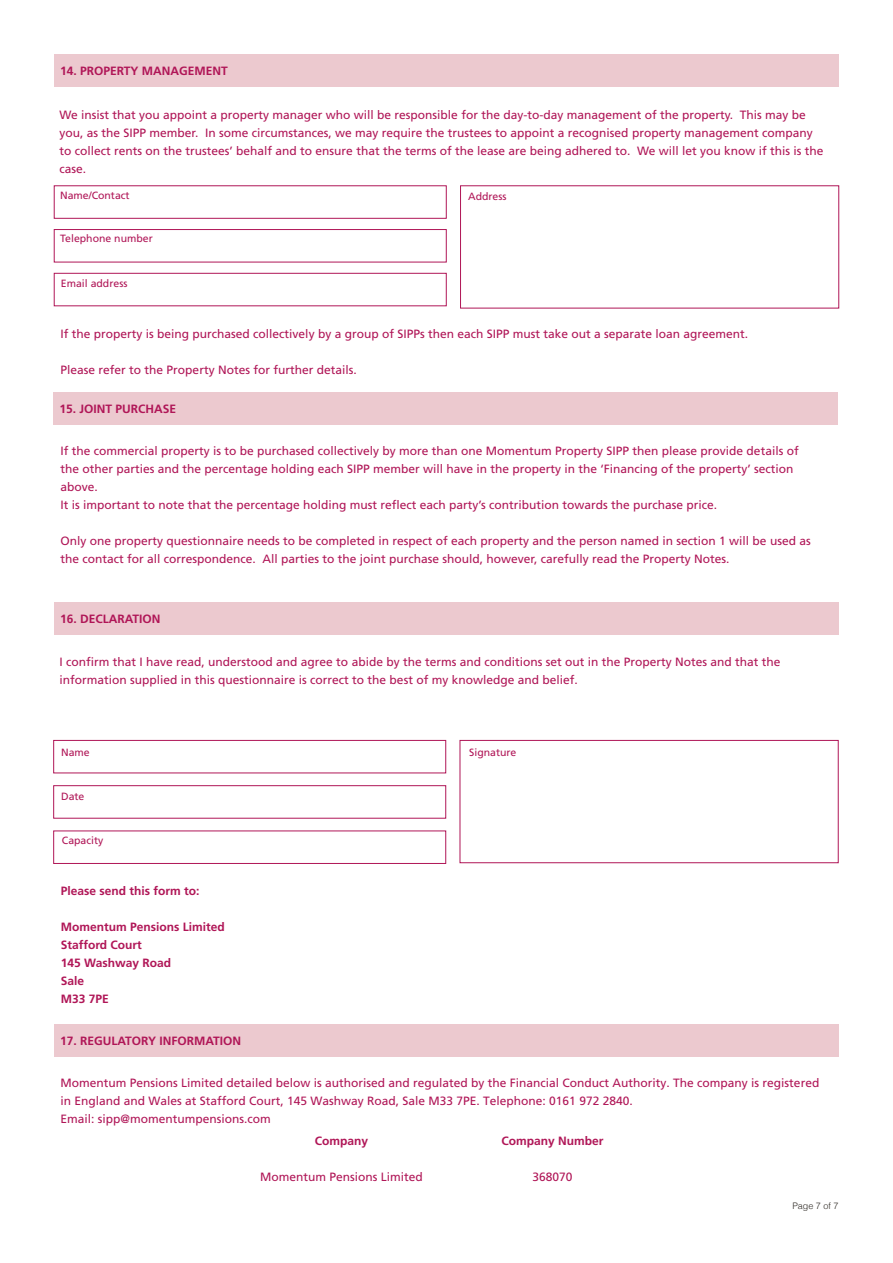
<style>
.page{position:relative;width:893px;height:1263px;background:#fff}
.page>*{position:absolute;margin:0;border:0;box-sizing:border-box;transform-origin:0 0}
.t1{font:12px/18px "Frutiger LT Std";color:#b01657}
.t2{font:700 12px/18px "Frutiger LT Std";color:#b01657}
.t3{font:10.5px "Frutiger LT Std";color:#b01657}
.t4{font:300 9px "Helvetica";color:#2e2a25}
</style>
<div class="page">
<div style="left:54px;top:54px;width:785px;height:33px;background:#ecc9cf"></div>
<div style="left:54px;top:229px;width:392px;height:33px;border:1px solid #b01657"></div>
<div style="left:54px;top:273px;width:392px;height:33px;border:1px solid #b01657"></div>
<div style="left:53px;top:392px;width:785px;height:33px;background:#ecc9cf"></div>
<div style="left:54px;top:602px;width:785px;height:33px;background:#ecc9cf"></div>
<div style="left:53px;top:740px;width:393px;height:33px;border:1px solid #b01657"></div>
<div style="left:53px;top:785px;width:393px;height:33px;border:1px solid #b01657"></div>
<div style="left:53px;top:831px;width:393px;height:33px;border:1px solid #b01657"></div>
<div style="left:460px;top:740px;width:378px;height:123px;border:1px solid #b01657"></div>
<div style="left:54px;top:1024px;width:785px;height:33px;background:#ecc9cf"></div>
<p class="t2" style="left:60px;top:62px;width:169px">14. PROPERTY MANAGEMENT</p>
<p class="t1" style="left:60px;top:106px;width:765px">We insist that you appoint a property manager who will be responsible for the day-to-day management of the property. This may be you, as the SIPP member. In some circumstances, we may require the trustees to appoint a recognised property management company to collect rents on the trustees’ behalf and to ensure that the terms of the lease are being adhered to. We will let you know if this is the case.</p>
<p class="t3" style="left:60px;top:189px;width:71px">Name/Contact</p>
<p class="t3" style="left:60px;top:233px;width:94px">Telephone number</p>
<p class="t3" style="left:61px;top:277px;width:68px">Email address</p>
<p class="t3" style="left:468px;top:190px;width:40px">Address</p>
<p class="t1" style="left:61px;top:324px;width:689px">If the property is being purchased collectively by a group of SIPPs then each SIPP must take out a separate loan agreement.</p>
<p class="t1" style="left:61px;top:360px;width:298px">Please refer to the Property Notes for further details.</p>
<p class="t2" style="left:60px;top:400px;width:118px">15. JOINT PURCHASE</p>
<p class="t1" style="left:60px;top:442px;width:740px">If the commercial property is to be purchased collectively by more than one Momentum Property SIPP then please provide details of the other parties and the percentage holding each SIPP member will have in the property in the ‘Financing of the property’ section above.<br>It is important to note that the percentage holding must reflect each party’s contribution towards the purchase price.</p>
<p class="t1" style="left:60px;top:532px;width:752px">Only one property questionnaire needs to be completed in respect of each property and the person named in section 1 will be used as the contact for all correspondence. All parties to the joint purchase should, however, carefully read the Property Notes.</p>
<p class="t2" style="left:60px;top:610px;width:102px">16. DECLARATION</p>
<p class="t1" style="left:60px;top:653px;width:722px">I confirm that I have read, understood and agree to abide by the terms and conditions set out in the Property Notes and that the information supplied in this questionnaire is correct to the best of my knowledge and belief.</p>
<p class="t3" style="left:61px;top:746px;width:30px">Name</p>
<p class="t3" style="left:61px;top:790px;width:25px">Date</p>
<p class="t3" style="left:62px;top:834px;width:43px">Capacity</p>
<p class="t3" style="left:469px;top:746px;width:49px">Signature</p>
<p class="t2" style="left:61px;top:882px;width:140px">Please send this form to:</p>
<p class="t2" style="left:61px;top:918px;width:166px">Momentum Pensions Limited<br>Stafford Court<br>145 Washway Road<br>Sale<br>M33 7PE</p>
<p class="t2" style="left:60px;top:1032px;width:182px">17. REGULATORY INFORMATION</p>
<p class="t1" style="left:60px;top:1074px;width:760px">Momentum Pensions Limited detailed below is authorised and regulated by the Financial Conduct Authority. The company is registered in England and Wales at Stafford Court, 145 Washway Road, Sale M33 7PE. Telephone: 0161 972 2840.<br>Email: sipp@momentumpensions.com</p>
<p class="t2" style="left:315px;top:1131px;width:55px">Company</p>
<p class="t1" style="left:260px;top:1167px;width:164px">Momentum Pensions Limited</p>
<p class="t2" style="left:501px;top:1131px;width:104px">Company Number</p>
<p class="t1" style="left:532px;top:1167px;width:42px">368070</p>
<p class="t4" style="left:792px;top:1198px;width:48px">Page 7 of 7</p>
</div>
